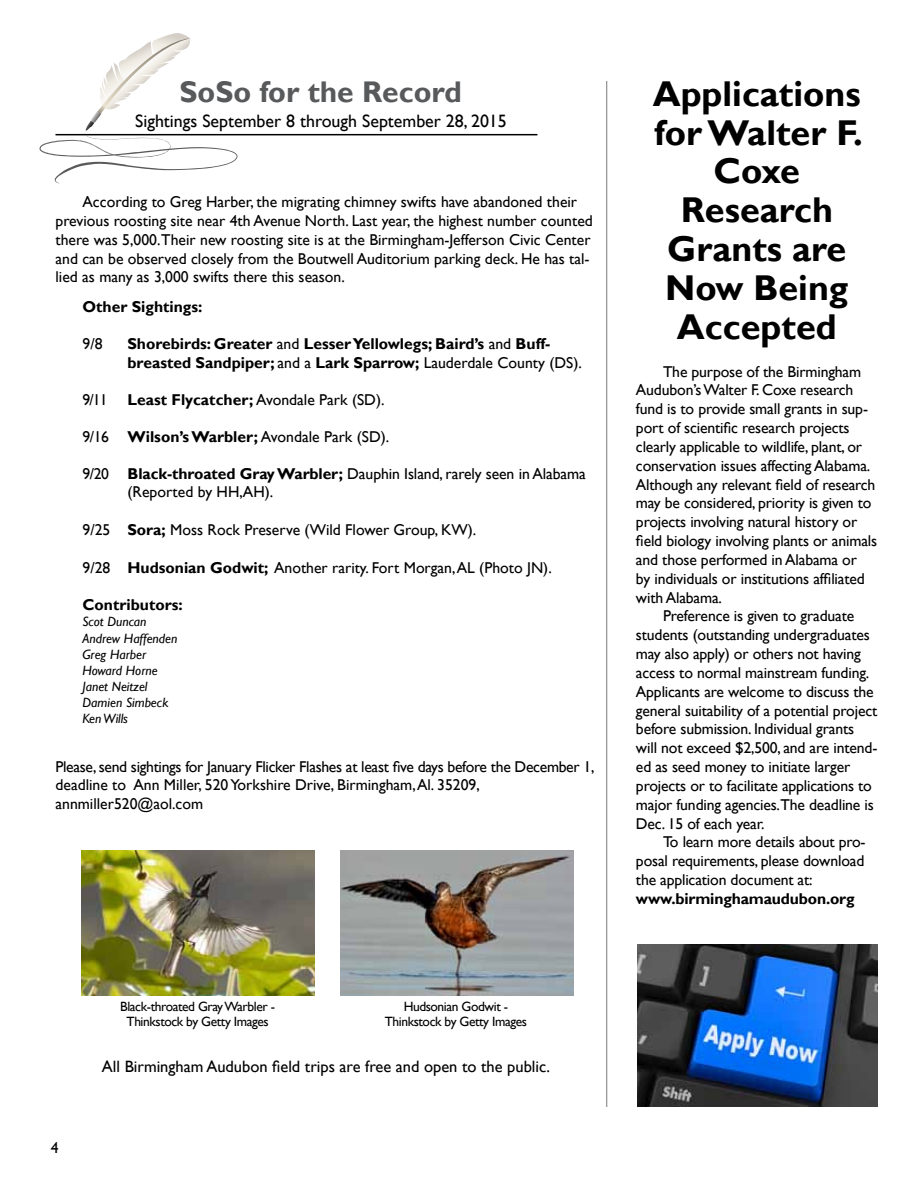
<style>
.page{position:relative;width:918px;height:1188px;background:#fff}
.page>*{position:absolute;margin:0;border:0;box-sizing:border-box;transform-origin:0 0}
.t1{font:700 35.85px/38.8px "Gill Sans";color:#000;text-align:center}
.t2{font:700 29.85px "Gill Sans";color:#58595b}
.t3{font:18px "Gill Sans";color:#000}
.t4{font:16.5px "Gill Sans";color:#000}
.t5{font:15.75px/18.9px "Gill Sans";letter-spacing:-.01em;color:#000}
.t6{font:700 15.75px/18.9px "Gill Sans";color:#000}
.t7{font:13.5px/15px "Gill Sans";letter-spacing:-.03em;color:#000;text-align:center}
.t8{font:italic 13.5px/16.2px "Gill Sans";color:#000}
.s1{font-weight:400}
.s2{font-weight:700}
</style>
<div class="page">
<hr style="left:56px;top:134px;width:481px;height:1px;background:#000">
<svg style="left:39px;top:33px;width:198px;height:150px"></svg>
<hr style="left:606px;top:81px;width:1px;height:1026px;background:#77787b">
<img style="left:81px;top:850px;width:233px;height:145px">
<img style="left:340px;top:850px;width:234px;height:145px">
<img style="left:638px;top:945px;width:240px;height:162px">
<h2 class="t2" style="left:180px;top:74px;width:284px">SoSo for the Record</h2>
<p class="t3" style="left:135px;top:111px;width:373px">Sightings September 8 through September 28, 2015</p>
<p class="t5" style="left:55px;top:193px;width:539px;text-indent:27px">According to Greg Harber, the migrating chimney swifts have abandoned their previous roosting site near 4th Avenue North. Last year, the highest number counted there was 5,000.Their new roosting site is at the Birmingham-Jefferson Civic Center and can be observed closely from the Boutwell Auditorium parking deck. He has tal&shy;lied as many as 3,000 swifts there this season.</p>
<p class="t6" style="left:82px;top:297px;width:121px">Other Sightings:</p>
<p class="t5" style="left:82px;top:335px;width:22px">9/8</p>
<p class="t6" style="left:128px;top:335px;width:456px">Shorebirds: Greater <span class="s1">and</span> Lesser Yellowlegs; Baird’s <span class="s1">and</span> Buff&shy;breasted Sandpiper; <span class="s1">and a</span> Lark Sparrow; <span class="s1">Lauderdale County (DS).</span></p>
<p class="t5" style="left:82px;top:391px;width:27px">9/11</p>
<p class="t5" style="left:128px;top:391px;width:259px"><span class="s2">Least Flycatcher;</span> Avondale Park (SD).</p>
<p class="t5" style="left:82px;top:427px;width:308px">9/16 <span class="s2">Wilson’s Warbler;</span> Avondale Park (SD).</p>
<p class="t5" style="left:128px;top:464px;width:460px;text-indent:-45px">9/20 <span class="s2">Black-throated Gray Warbler;</span> Dauphin Island, rarely seen in Alabama (Reported by HH,AH).</p>
<p class="t5" style="left:82px;top:521px;width:395px">9/25 <span class="s2">Sora;</span> Moss Rock Preserve (Wild Flower Group, KW).</p>
<p class="t5" style="left:82px;top:558px;width:471px">9/28 <span class="s2">Hudsonian Godwit;</span> Another rarity. Fort Morgan, AL (Photo JN).</p>
<p class="t6" style="left:82px;top:596px;width:102px">Contributors:</p>
<p class="t8" style="left:82px;top:614px;width:96px">Scot Duncan<br>Andrew Haffenden<br>Greg Harber<br>Howard Horne<br>Janet Neitzel<br>Damien Simbeck<br>Ken Wills</p>
<p class="t5" style="left:56px;top:757px;width:540px">Please, send sightings for January Flicker Flashes at least five days before the December 1, deadline to Ann Miller, 520 Yorkshire Drive, Birmingham, Al. 35209, annmiller520@aol.com</p>
<p class="t7" style="left:120px;top:999px;width:156px">Black-throated Gray Warbler -<br>Thinkstock by Getty Images</p>
<p class="t7" style="left:385px;top:999px;width:144px">Hudsonian Godwit -<br>Thinkstock by Getty Images</p>
<p class="t5" style="left:51px;top:1138px;width:9px">4</p>
<p class="t4" style="left:102px;top:1057px;width:450px">All Birmingham Audubon field trips are free and open to the public.</p>
<h1 class="t1" style="left:653px;top:75px;width:212px">Applications for Walter F.<br>Coxe<br>Research<br>Grants are<br>Now Being<br>Accepted</h1>
<p class="t5" style="left:636px;top:362px;width:243px;text-indent:27px">The purpose of the Birmingham Audubon’s Walter F. Coxe research fund is to provide small grants in sup&shy;port of scientific research projects clearly applicable to wildlife, plant, or conservation issues affecting Alabama.<br>Although any relevant field of research may be considered, priority is given to projects involving natural history or field biology involving plants or animals and those performed in Alabama or<br>by individuals or institutions affiliated with Alabama.</p>
<p class="t5" style="left:636px;top:607px;width:243px;text-indent:27px">Preference is given to graduate students (outstanding undergraduates may also apply) or others not having access to normal mainstream funding.<br>Applicants are welcome to discuss the general suitability of a potential project before submission. Individual grants will not exceed $2,500, and are intend&shy;ed as seed money to initiate larger projects or to facilitate applications to major funding agencies.The deadline is Dec. 15 of each year.</p>
<p class="t5" style="left:636px;top:833px;width:231px;text-align:justify;text-indent:27px">To learn more details about pro&shy;posal requirements, please download the application document at:</p>
<p class="t6" style="left:636px;top:890px;width:220px">www.birminghamaudubon.org</p>
</div>
